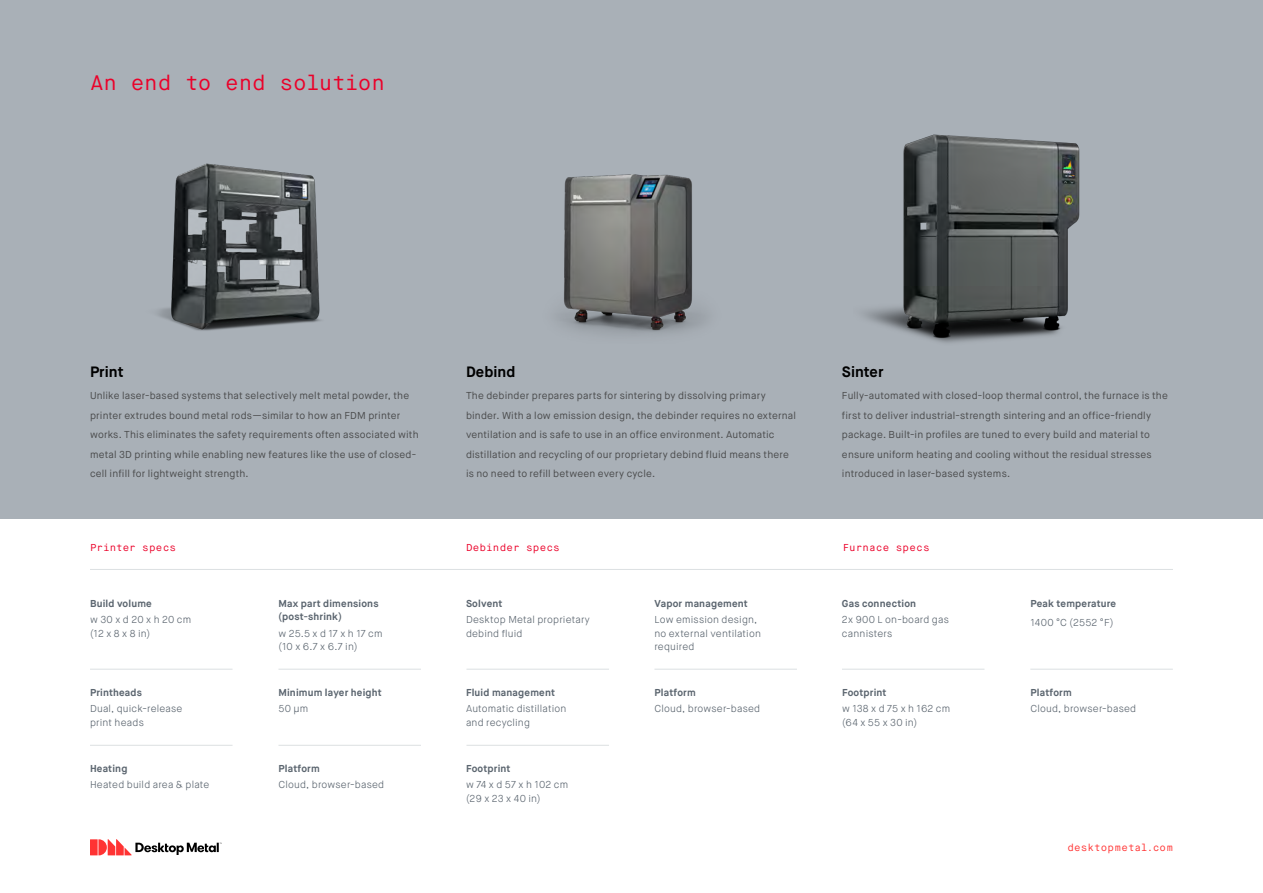
<style>
.page{position:relative;width:1263px;height:893px;background:#fff}
.page>*{position:absolute;margin:0;border:0;box-sizing:border-box;transform-origin:0 0}
.t1{font:21px "Maison Neue Mono";letter-spacing:-.01em;color:#eb0029}
.t2{font:700 15px "Maison Neue";color:#000}
.t3{font:10.05px/19.5px "Maison Neue";letter-spacing:.02em;color:#4b4c4d}
.t4{font:300 10.05px/13.5px "Maison Neue";letter-spacing:.02em;color:#5b656f}
.t5{font:700 10.05px/13.5px "Maison Neue";letter-spacing:.02em;color:#5b656f}
.t6{font:10.05px "Maison Neue Mono";letter-spacing:.02em;color:#eb0029}
.t7{font:300 10.05px/13.5px "Maison Neue";color:#5b656f}
.t8{font:10.05px "Maison Neue Mono";letter-spacing:.025em;color:#f33}
</style>
<div class="page">
<div style="left:0;top:0;width:1263px;height:518px;background:#a9b0b7"></div>
<img style="left:559px;top:174px;width:147px;height:160px">
<img style="left:863px;top:134px;width:217px;height:209px">
<hr style="left:842px;top:669px;width:142px;height:1px;background:#dce0e2">
<hr style="left:1030px;top:669px;width:143px;height:1px;background:#dce0e2">
<img style="left:157px;top:163px;width:164px;height:168px">
<hr style="left:90px;top:745px;width:142px;height:1px;background:#dce0e2">
<hr style="left:278px;top:745px;width:143px;height:1px;background:#dce0e2">
<hr style="left:90px;top:669px;width:142px;height:1px;background:#dce0e2">
<hr style="left:278px;top:669px;width:143px;height:1px;background:#dce0e2">
<hr style="left:90px;top:569px;width:1083px;height:1px;background:#dce0e2">
<svg style="left:90px;top:839px;width:132px;height:16px"></svg>
<hr style="left:466px;top:669px;width:143px;height:1px;background:#dce0e2">
<hr style="left:654px;top:669px;width:143px;height:1px;background:#dce0e2">
<hr style="left:466px;top:745px;width:143px;height:1px;background:#dce0e2">
<p class="t1" style="left:90px;top:69px;width:297px">An end to end solution</p>
<p class="t2" style="left:90px;top:362px;width:35px">Print</p>
<p class="t2" style="left:466px;top:362px;width:51px">Debind</p>
<p class="t2" style="left:842px;top:362px;width:43px">Sinter</p>
<p class="t3" style="left:90px;top:386px;width:330px">Unlike laser-based systems that selectively melt metal powder, the printer extrudes bound metal rods—similar to how an FDM printer works. This eliminates the safety requirements often associated with metal 3D printing while enabling new features like the use of closed&shy;cell infill for lightweight strength.</p>
<p class="t3" style="left:466px;top:386px;width:332px">The debinder prepares parts for sintering by dissolving primary binder. With a low emission design, the debinder requires no external ventilation and is safe to use in an office environment. Automatic distillation and recycling of our proprietary debind fluid means there is no need to refill between every cycle.</p>
<p class="t3" style="left:842px;top:386px;width:327px">Fully-automated with closed-loop thermal control, the furnace is the first to deliver industrial-strength sintering and an office-friendly package. Built-in profiles are tuned to every build and material to ensure uniform heating and cooling without the residual stresses introduced in laser-based systems.</p>
<p class="t6" style="left:90px;top:541px;width:88px">Printer specs</p>
<p class="t6" style="left:466px;top:541px;width:95px">Debinder specs</p>
<p class="t6" style="left:843px;top:541px;width:88px">Furnace specs</p>
<p class="t5" style="left:90px;top:596px;width:63px">Build volume</p>
<p class="t4" style="left:90px;top:613px;width:103px">w 30 x d 20 x h 20 cm (12 x 8 x 8 in)</p>
<p class="t5" style="left:278px;top:596px;width:102px">Max part dimensions (post-shrink)</p>
<p class="t7" style="left:278px;top:627px;width:106px">w 25.5 x d 17 x h 17 cm (10 x 6.7 x 6.7 in)</p>
<p class="t5" style="left:466px;top:596px;width:38px">Solvent</p>
<p class="t4" style="left:466px;top:613px;width:125px">Desktop Metal proprietary debind fluid</p>
<p class="t5" style="left:654px;top:596px;width:95px">Vapor management</p>
<p class="t4" style="left:654px;top:613px;width:108px">Low emission design, no external ventilation required</p>
<p class="t5" style="left:842px;top:596px;width:76px">Gas connection</p>
<p class="t4" style="left:842px;top:613px;width:108px">2x 900 L on-board gas cannisters</p>
<p class="t5" style="left:1030px;top:596px;width:87px">Peak temperature</p>
<p class="t4" style="left:1030px;top:616px;width:85px">1400 °C (2552 °F)</p>
<p class="t5" style="left:90px;top:686px;width:54px">Printheads</p>
<p class="t4" style="left:90px;top:702px;width:94px">Dual, quick-release print heads</p>
<p class="t5" style="left:278px;top:686px;width:105px">Minimum layer height</p>
<p class="t4" style="left:278px;top:702px;width:31px">50 μm</p>
<p class="t5" style="left:466px;top:686px;width:91px">Fluid management</p>
<p class="t4" style="left:466px;top:702px;width:102px">Automatic distillation and recycling</p>
<p class="t5" style="left:654px;top:686px;width:43px">Platform</p>
<p class="t4" style="left:654px;top:702px;width:107px">Cloud, browser-based</p>
<p class="t5" style="left:842px;top:686px;width:46px">Footprint</p>
<p class="t4" style="left:842px;top:702px;width:110px">w 138 x d 75 x h 162 cm (64 x 55 x 30 in)</p>
<p class="t5" style="left:1030px;top:686px;width:43px">Platform</p>
<p class="t4" style="left:1030px;top:702px;width:107px">Cloud, browser-based</p>
<p class="t5" style="left:90px;top:761px;width:39px">Heating</p>
<p class="t4" style="left:90px;top:778px;width:121px">Heated build area &amp; plate</p>
<p class="t5" style="left:278px;top:761px;width:43px">Platform</p>
<p class="t4" style="left:278px;top:778px;width:107px">Cloud, browser-based</p>
<p class="t5" style="left:466px;top:761px;width:46px">Footprint</p>
<p class="t4" style="left:466px;top:778px;width:104px">w 74 x d 57 x h 102 cm (29 x 23 x 40 in)</p>
<p class="t8" style="left:1067px;top:841px;width:107px">desktopmetal.com</p>
</div>
